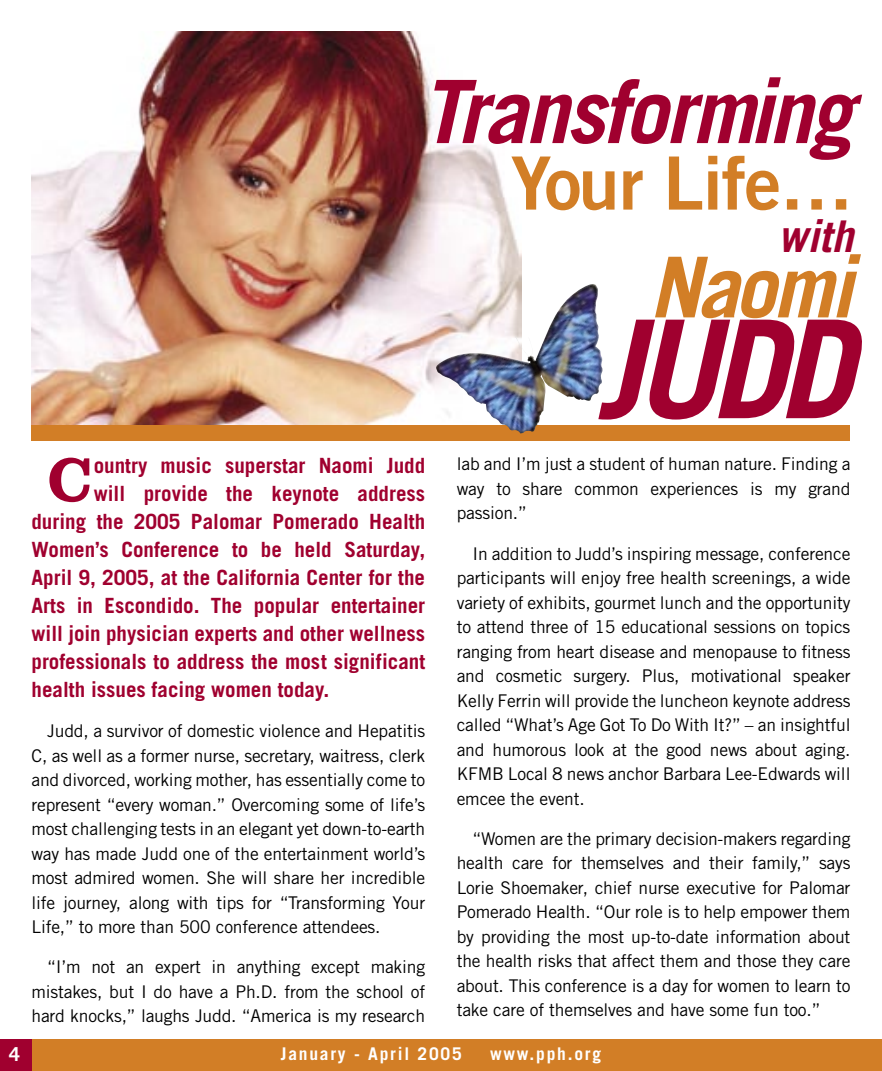
<style>
.page{position:relative;width:882px;height:1071px;background:#fff}
.page>*{position:absolute;margin:0;border:0;box-sizing:border-box;transform-origin:0 0}
.t1{font:italic 700 136.5px "Trade Gothic";color:#a0002f}
.t2{font:italic 700 87.5px "Trade Gothic";letter-spacing:-.03em;color:#a0002f}
.t3{font:italic 700 84px "Trade Gothic";letter-spacing:-.04em;color:#d27e26}
.t4{font:73.5px "Trade Gothic Bold Two";letter-spacing:-.02em;color:#d27e26}
.t5{font:800 62.65px "Clarendon BT";color:#a0002f}
.t6{font:italic 700 43.75px "Trade Gothic";color:#a0002f}
.t7{font:700 21px "Trade Gothic";color:#a0002f}
.t8{font:700 19.25px "Trade Gothic";color:#fff}
.t9{font:17.5px/24.5px "Trade Gothic";letter-spacing:-.01em;color:#000;text-align:justify}
.t10{font:700 17.5px "Trade Gothic";letter-spacing:.1em;color:#fff}
</style>
<div class="page">
<div style="left:0;top:1040px;width:882px;height:31px;background:#d27e26"></div>
<div style="left:0;top:1040px;width:32px;height:31px;background:#a0002f"></div>
<img style="left:32px;top:32px;width:490px;height:393px">
<div style="left:32px;top:425px;width:818px;height:16px;background:#d27e26"></div>
<img style="left:434px;top:284px;width:169px;height:150px">
<h2 class="t2" style="left:421px;top:58px;width:434px">Transforming</h2>
<h3 class="t4" style="left:511px;top:138px;width:344px">Your Life…</h3>
<h3 class="t6" style="left:778px;top:209px;width:77px">with</h3>
<h3 class="t3" style="left:649px;top:236px;width:206px">Naomi</h3>
<h1 class="t1" style="left:597px;top:286px;width:258px">JUDD</h1>
<h3 class="t5" style="left:47px;top:441px;width:47px">C</h3>
<p class="t7" style="left:94px;top:453px;width:333px">ountry music superstar Naomi Judd</p>
<p class="t7" style="left:94px;top:481px;width:333px">will provide the keynote address</p>
<p class="t7" style="left:31px;top:509px;width:395px">during the 2005 Palomar Pomerado Health</p>
<p class="t7" style="left:31px;top:537px;width:395px">Women’s Conference to be held Saturday,</p>
<p class="t7" style="left:31px;top:565px;width:395px">April 9, 2005, at the California Center for the</p>
<p class="t7" style="left:31px;top:593px;width:395px">Arts in Escondido. The popular entertainer</p>
<p class="t7" style="left:31px;top:621px;width:395px">will join physician experts and other wellness</p>
<p class="t7" style="left:32px;top:649px;width:395px">professionals to address the most significant</p>
<p class="t7" style="left:32px;top:677px;width:299px">health issues facing women today.</p>
<p class="t9" style="left:32px;top:719px;width:395px;text-indent:16px">Judd, a survivor of domestic violence and Hepatitis C, as well as a former nurse, secretary, waitress, clerk and divorced, working mother, has essentially come to represent “every woman.” Overcoming some of life’s most challenging tests in an elegant yet down-to-earth way has made Judd one of the entertainment world’s most admired women. She will share her incredible life journey, along with tips for “Transforming Your Life,” to more than 500 conference attendees.</p>
<p class="t9" style="left:32px;top:955px;width:395px;text-indent:16px">“I’m not an expert in anything except making mistakes, but I do have a Ph.D. from the school of hard knocks,” laughs Judd. “America is my research</p>
<p class="t9" style="left:457px;top:452px;width:395px">lab and I’m just a student of human nature. Finding a way to share common experiences is my grand passion.”</p>
<p class="t9" style="left:457px;top:541px;width:395px;text-indent:16px">In addition to Judd’s inspiring message, conference participants will enjoy free health screenings, a wide variety of exhibits, gourmet lunch and the opportunity to attend three of 15 educational sessions on topics ranging from heart disease and menopause to fitness and cosmetic surgery. Plus, motivational speaker Kelly Ferrin will provide the luncheon keynote address called “What’s Age Got To Do With It?” – an insightful and humorous look at the good news about aging.<br>KFMB Local 8 news anchor Barbara Lee-Edwards will emcee the event.</p>
<p class="t9" style="left:457px;top:826px;width:395px;text-indent:16px">“Women are the primary decision-makers regarding health care for themselves and their family,” says Lorie Shoemaker, chief nurse executive for Palomar Pomerado Health. “Our role is to help empower them by providing the most up-to-date information about the health risks that affect them and those they care about. This conference is a day for women to learn to take care of themselves and have some fun too.”</p>
<p class="t8" style="left:9px;top:1043px;width:12px">4</p>
<p class="t10" style="left:281px;top:1043px;width:183px">January - April 2005</p>
<p class="t10" style="left:490px;top:1043px;width:113px">www.pph.org</p>
</div>
